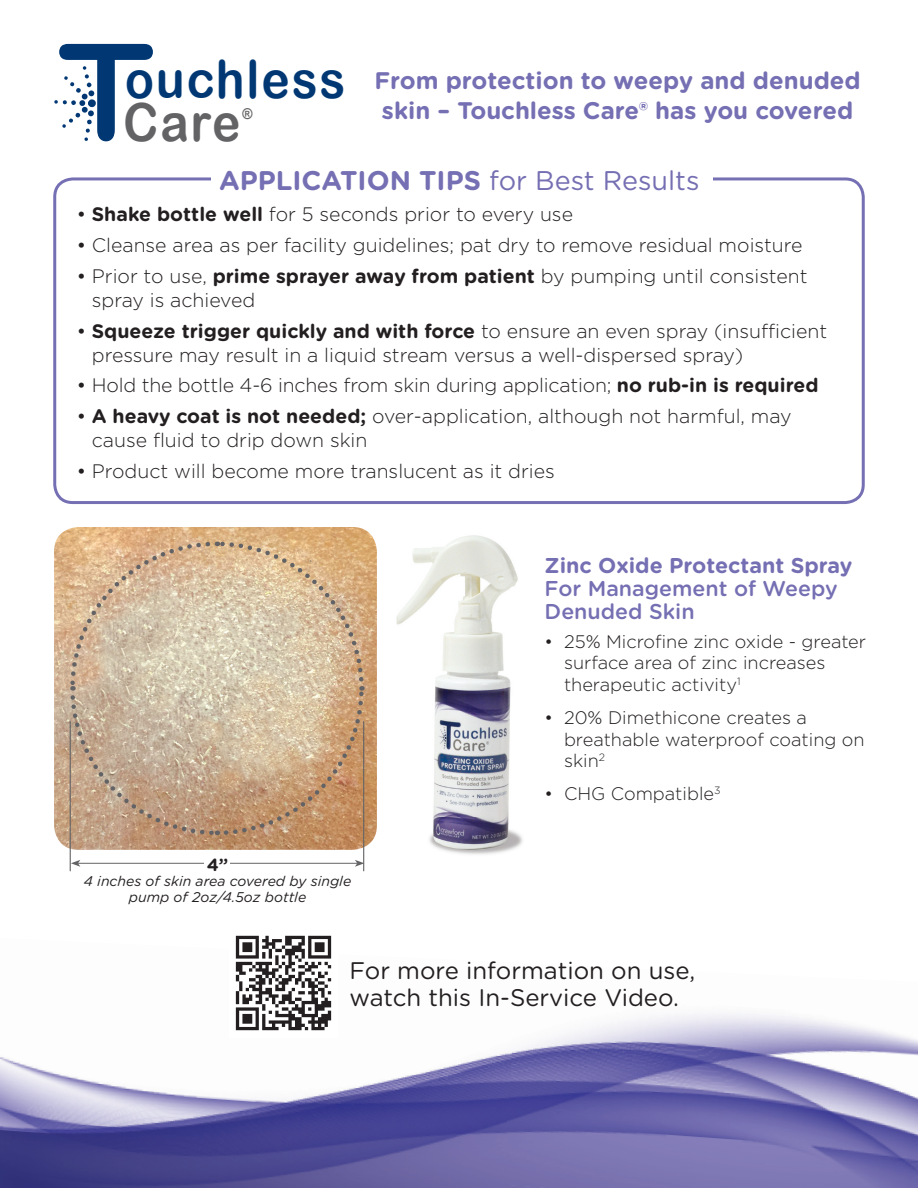
<style>
.page{position:relative;width:918px;height:1188px;background:#fff}
.page>*{position:absolute;margin:0;border:0;box-sizing:border-box;transform-origin:0 0}
.t1{font:52.65px "Arial Rounded MT Bold";letter-spacing:.04em;color:#013874;scale:.91 1}
.t2{font:52.65px "Arial Rounded MT Bold";color:#636366;scale:.91 1}
.t3{font:700 27px "Gotham Rounded";color:#756fb3}
.t4{font:700 24px/30px "Gotham Rounded";color:#756fb3;text-align:center}
.t5{font:24px/27px "Gotham Rounded";color:#231f20}
.t6{font:500 21.45px/23.1px "Gotham Rounded";color:#756fb3}
.t7{font:700 21.45px "Gotham Rounded";color:#756fb3}
.t8{font:300 19.5px/24px "Gotham";color:#231f20}
.t9{font:700 19.5px "Gotham Rounded";color:#231f20}
.t10{font:300 18.15px/21.5px "Gotham";color:#231f20}
.t11{font:700 17.55px "Gotham Rounded";color:#231f20}
.t12{font:15px "Arial Rounded MT Bold";color:#636366;scale:.91 1}
.t13{font:italic 14.1px/15.8px "Gotham Rounded";color:#231f20;text-align:center}
.s1{font-weight:400}
.s2{font-family:"Gotham Rounded";font-weight:400}
.s3{font-family:"Gotham Rounded";font-weight:700}
.s4{font-family:"Gotham";font-weight:300}
</style>
<div class="page">
<img style="left:518px;top:1013px;width:400px;height:175px">
<img style="left:155px;top:1050px;width:363px;height:138px">
<img style="left:0;top:1057px;width:155px;height:131px">
<img style="left:502px;top:1184px;width:51px;height:4px">
<svg style="left:54px;top:44px;width:99px;height:97px"></svg>
<div style="left:53px;top:177px;width:812px;height:327px;border:3px solid #756fb3;border-radius:18px"></div>
<div style="left:211px;top:150px;width:501px;height:56px;background:#fff"></div>
<img style="left:396px;top:535px;width:127px;height:320px">
<img style="left:54px;top:527px;width:323px;height:323px">
<svg style="left:68px;top:539px;width:298px;height:298px;background:#cfb596"></svg>
<hr style="left:70px;top:722px;width:1px;height:149px;background:#636366">
<hr style="left:363px;top:722px;width:1px;height:149px;background:#636366">
<hr style="left:78px;top:863px;width:279px;height:1px;background:#636366">
<svg style="left:71px;top:860px;width:9px;height:7px"></svg>
<svg style="left:355px;top:860px;width:9px;height:7px"></svg>
<div style="left:205px;top:856px;width:25px;height:16px;background:#fff"></div>
<img style="left:235px;top:935px;width:97px;height:96px">
<h1 class="t1" style="left:125px;top:48px;width:244px">ouchless</h1>
<h1 class="t2" style="left:123px;top:91px;width:131px">Care</h1>
<p class="t12" style="left:243px;top:105px;width:13px">®</p>
<h2 class="t3" style="left:219px;top:161px;width:482px">APPLICATION TIPS <span class="s1">for Best Results</span></h2>
<p class="t4" style="left:374px;top:64px;width:488px">From protection to weepy and denuded skin – Touchless Care® has you covered</p>
<p class="t8" style="left:77px;top:202px;width:498px"><span class="s2">•</span> <span class="s3">Shake bottle well</span> for 5 seconds prior to every use</p>
<p class="t8" style="left:77px;top:233px;width:727px"><span class="s2">•</span> Cleanse area as per facility guidelines; pat dry to remove residual moisture</p>
<p class="t8" style="left:92px;top:264px;width:717px;text-indent:-15px"><span class="s2">•</span> Prior to use, <span class="s3">prime sprayer away from patient</span> by pumping until consistent spray is achieved</p>
<p class="t9" style="left:77px;top:317px;width:752px"><span class="s1">•</span> Squeeze trigger quickly and with force <span class="s4">to ensure an even spray (insufficient</span></p>
<p class="t8" style="left:92px;top:343px;width:653px">pressure may result in a liquid stream versus a well-dispersed spray)</p>
<p class="t8" style="left:77px;top:373px;width:743px"><span class="s2">•</span> Hold the bottle 4-6 inches from skin during application; <span class="s3">no rub-in is required</span></p>
<p class="t8" style="left:92px;top:404px;width:701px;text-indent:-15px"><span class="s2">•</span> <span class="s3">A heavy coat is not needed;</span> over-application, although not harmful, may cause fluid to drip down skin</p>
<p class="t8" style="left:77px;top:459px;width:480px"><span class="s2">•</span> Product will become more translucent as it dries</p>
<p class="t11" style="left:207px;top:851px;width:23px">4”</p>
<p class="t13" style="left:84px;top:872px;width:269px">4 inches of skin area covered by single pump of 2oz/4.5oz bottle</p>
<p class="t7" style="left:545px;top:550px;width:309px">Zinc Oxide Protectant Spray</p>
<p class="t6" style="left:545px;top:576px;width:295px">For Management of Weepy<br>Denuded Skin</p>
<p class="t10" style="left:564px;top:631px;width:304px;text-indent:-19px">• 25% Microfine zinc oxide - greater surface area of zinc increases therapeutic activity<sup>1</sup></p>
<p class="t10" style="left:564px;top:707px;width:302px;text-indent:-19px">• 20% Dimethicone creates a breathable waterproof coating on skin<sup>2</sup></p>
<p class="t10" style="left:545px;top:783px;width:178px">• CHG Compatible<sup>3</sup></p>
<p class="t5" style="left:349px;top:956px;width:347px">For more information on use, watch this In-Service Video.</p>
</div>
